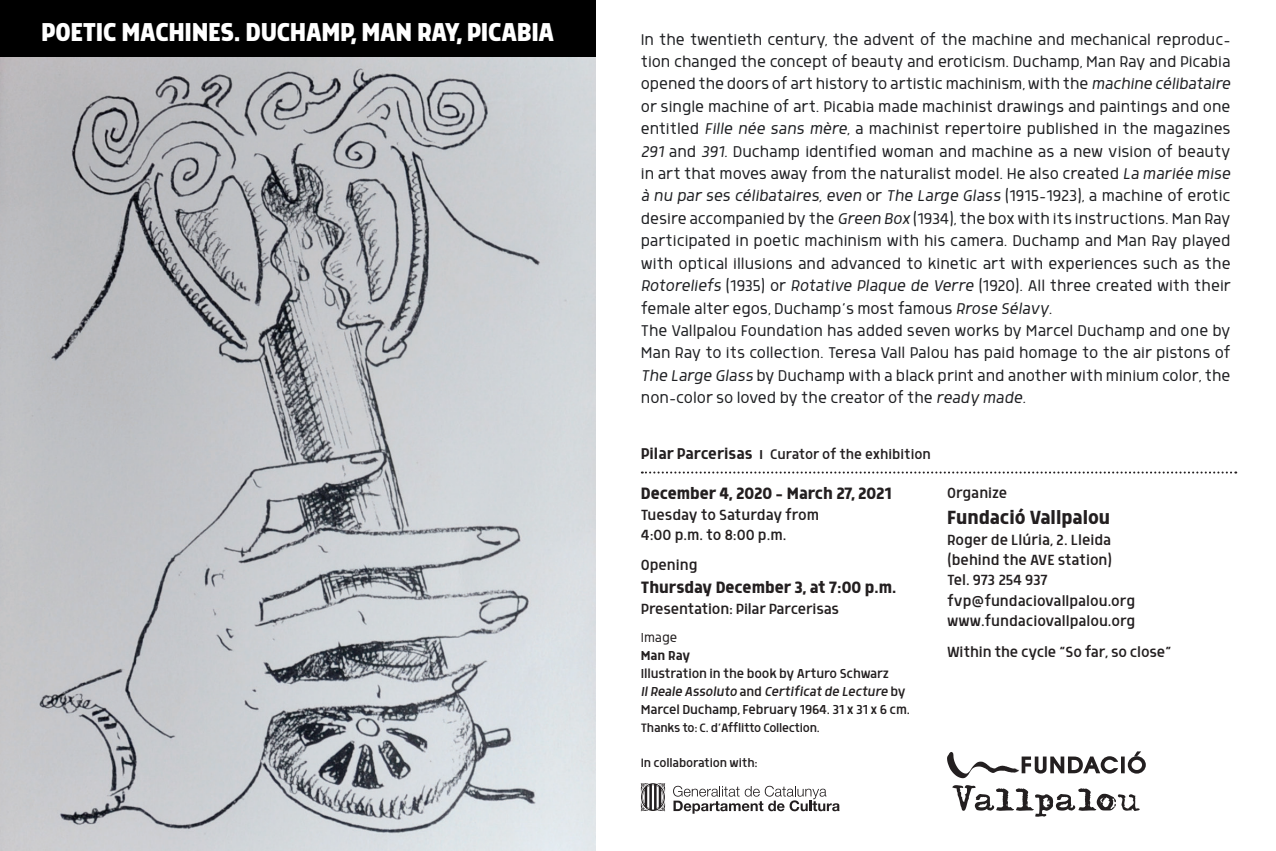
<style>
.page{position:relative;width:1276px;height:851px;background:#fff}
.page>*{position:absolute;margin:0;border:0;box-sizing:border-box;transform-origin:0 0}
.t1{font:700 29.8px "Morl Sans";letter-spacing:-.01em;color:#fff}
.t2{font:500 22px "Morl Sans";color:#231f20}
.t3{font:500 19px "Morl Sans";color:#231f20}
.t4{font:300 18px/22.4px "Morl";color:#202124;text-align:justify}
.t5{font:300 17px "Morl Sans";letter-spacing:-.01em;color:#231f20}
.t6{font:300 16px "Morl Sans";color:#231f20}
.t7{font:300 15px/18px "Morl Sans";letter-spacing:-.01em;color:#231f20}
.t8{font:15px "Morl Sans";color:#231f20}
.t9{font:300 15px "Morl Sans";color:#231f20}
.t10{font:300 14px "Morl Sans";letter-spacing:-.02em;color:#231f20}
.s1{font-style:italic}
.s2{font-weight:400;font-size:18px}
.s3{font-size:18px}
</style>
<div class="page">
<img style="left:0;top:57px;width:595px;height:793px">
<div style="left:0;top:0;width:595px;height:57px;background:#000"></div>
<svg style="left:642px;top:471px;width:594px;height:2px"></svg>
<svg style="left:952px;top:785px;width:187px;height:31px"></svg>
<svg style="left:947px;top:751px;width:198px;height:27px"></svg>
<svg style="left:673px;top:785px;width:166px;height:28px"></svg>
<svg style="left:641px;top:783px;width:24px;height:28px"></svg>
<p class="t1" style="left:41px;top:15px;width:514px">POETIC MACHINES. DUCHAMP, MAN RAY, PICABIA</p>
<p class="t4" style="left:641px;top:28px;width:591px">In the twentieth century, the advent of the machine and mechanical reproduc&shy;tion changed the concept of beauty and eroticism. Duchamp, Man Ray and Picabia opened the doors of art history to artistic machinism, with the <span class="s1">machine célibataire </span>or single machine of art. Picabia made machinist drawings and paintings and one entitled <span class="s1">Fille née sans mère</span>, a machinist repertoire published in the magazines <span class="s1">291</span> and <span class="s1">391.</span> Duchamp identified woman and machine as a new vision of beauty in art that moves away from the naturalist model. He also created <span class="s1">La mariée mise à nu par ses célibataires, even</span> or <span class="s1">The Large Glass</span> (1915-1923), a machine of erotic desire accompanied by the <span class="s1">Green Box</span> (1934), the box with its instructions. Man Ray participated in poetic machinism with his camera. Duchamp and Man Ray played with optical illusions and advanced to kinetic art with experiences such as the <span class="s1">Rotoreliefs</span> (1935) or <span class="s1">Rotative Plaque de Verre</span> (1920). All three created with their female alter egos, Duchamp’s most famous <span class="s1">Rrose Sélavy</span>.</p>
<p class="t4" style="left:641px;top:319px;width:591px">The Vallpalou Foundation has added seven works by Marcel Duchamp and one by Man Ray to its collection. Teresa Vall Palou has paid homage to the air pistons of <span class="s1">The Large Glass</span> by Duchamp with a black print and another with minium color, the non-color so loved by the creator of the <span class="s1">ready made.</span></p>
<p class="t6" style="left:641px;top:446px;width:292px"><span class="s2">Pilar Parcerisas</span> <span class="s3">ı</span> Curator of the exhibition</p>
<p class="t3" style="left:641px;top:483px;width:252px">December 4, 2020 - March 27, 2021</p>
<p class="t5" style="left:641px;top:505px;width:180px">Tuesday to Saturday from</p>
<p class="t5" style="left:641px;top:525px;width:147px">4:00 p.m. to 8:00 p.m.</p>
<p class="t5" style="left:641px;top:556px;width:58px">Opening</p>
<p class="t3" style="left:641px;top:577px;width:257px">Thursday December 3, at 7:00 p.m.</p>
<p class="t5" style="left:641px;top:599px;width:200px">Presentation: Pilar Parcerisas</p>
<p class="t9" style="left:641px;top:629px;width:38px">Image</p>
<p class="t8" style="left:641px;top:646px;width:51px">Man Ray</p>
<p class="t7" style="left:641px;top:663px;width:250px">Illustration in the book by Arturo Schwarz</p>
<p class="t7" style="left:641px;top:681px;width:271px"><span class="s1">Il Reale Assoluto</span> and <span class="s1">Certificat de Lecture</span> by<br>Marcel Duchamp, February 1964. 31 x 31 x 6 cm.</p>
<p class="t10" style="left:641px;top:719px;width:180px">Thanks to: C. d’Afflitto Collection.</p>
<p class="t10" style="left:641px;top:754px;width:118px">In collaboration with:</p>
<p class="t5" style="left:947px;top:483px;width:62px">Organize</p>
<p class="t2" style="left:947px;top:505px;width:165px">Fundació Vallpalou</p>
<p class="t5" style="left:947px;top:530px;width:166px">Roger de Llúria, 2. Lleida</p>
<p class="t5" style="left:947px;top:550px;width:167px">(behind the AVE station)</p>
<p class="t5" style="left:947px;top:571px;width:102px">Tel. 973 254 937</p>
<p class="t5" style="left:947px;top:591px;width:190px">fvp@fundaciovallpalou.org</p>
<p class="t5" style="left:947px;top:611px;width:190px">www.fundaciovallpalou.org</p>
<p class="t5" style="left:947px;top:642px;width:226px">Within the cycle “So far, so close”</p>
</div>
